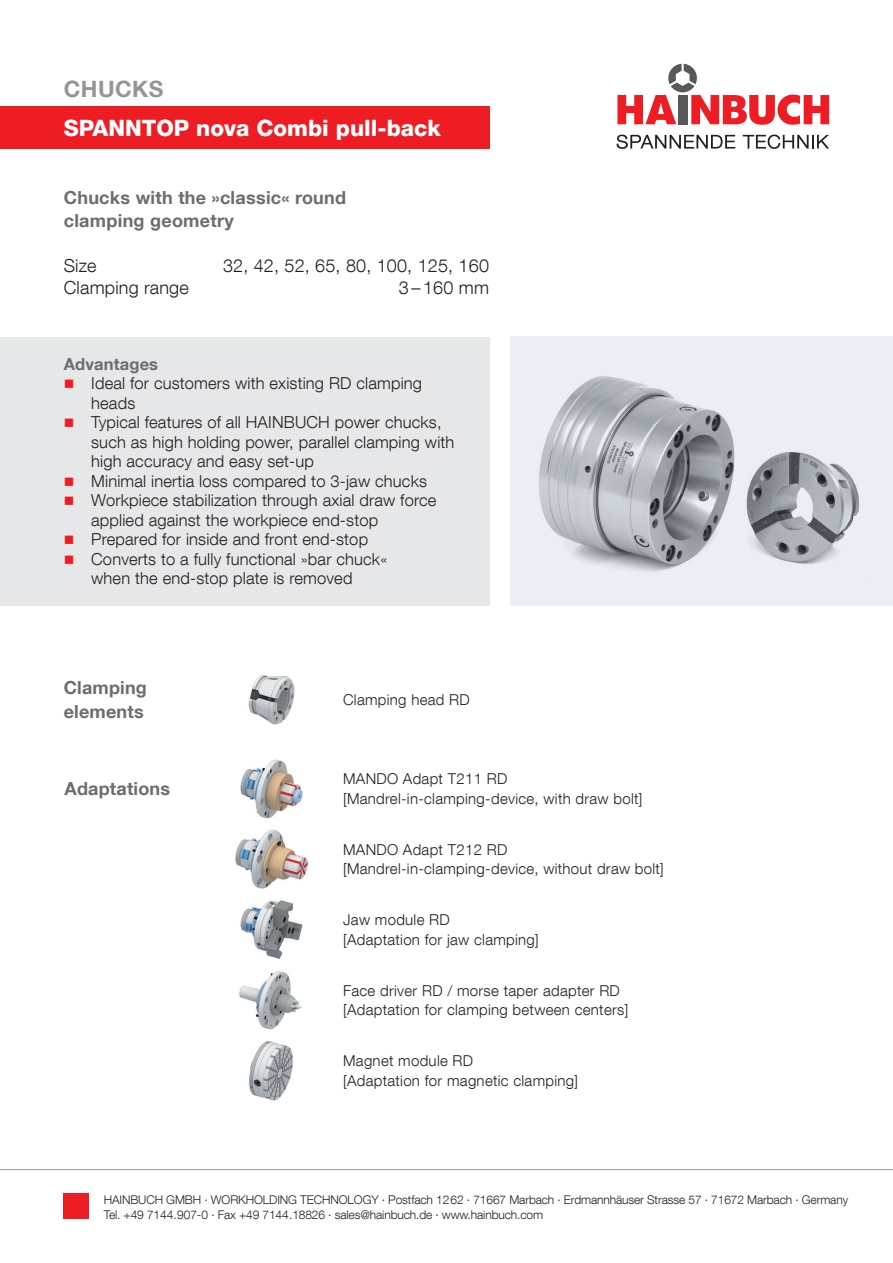
<style>
.page{position:relative;width:893px;height:1263px;background:#fff}
.page>*{position:absolute;margin:0;border:0;box-sizing:border-box;transform-origin:0 0}
.t1{font:800 22.5px "Helvetica Neue LT Com";color:#fff}
.t2{font:700 22.5px "Helvetica Neue LT Com";letter-spacing:.02em;color:#939598}
.t3{font:700 18px/22.5px "Helvetica Neue LT Com";letter-spacing:.015em;color:#6c6d70}
.t4{font:300 18px "Helvetica Neue LT Com";letter-spacing:.01em;color:#231f20}
.t5{font:300 16.5px/19.5px "Helvetica Neue LT Com";letter-spacing:.01em;color:#231f20}
.t6{font:700 16.5px "Helvetica Neue LT Com";letter-spacing:.01em;color:#6c6d70}
.t7{font:300 15px/19.5px "Helvetica Neue LT Com";letter-spacing:.02em;color:#231f20}
.t8{font:300 12px/15px "Helvetica Neue LT Com";letter-spacing:-.01em;color:#231f20}
</style>
<div class="page">
<svg style="left:617px;top:135px;width:118px;height:14px"></svg>
<svg style="left:743px;top:135px;width:86px;height:14px"></svg>
<svg style="left:617px;top:64px;width:212px;height:61px"></svg>
<hr style="left:0;top:1169px;width:893px;height:1px;background:#939598">
<div style="left:64px;top:1193px;width:25px;height:26px;background:#ee1d23"></div>
<div style="left:0;top:106px;width:489px;height:43px;background:#ee1d23"></div>
<div style="left:0;top:337px;width:489px;height:269px;background:#e6e7e9"></div>
<img style="left:510px;top:337px;width:383px;height:269px">
<img style="left:248px;top:675px;width:47px;height:50px">
<img style="left:236px;top:829px;width:71px;height:60px">
<img style="left:240px;top:900px;width:63px;height:59px">
<img style="left:239px;top:971px;width:63px;height:59px">
<img style="left:249px;top:1041px;width:44px;height:59px">
<img style="left:240px;top:759px;width:63px;height:59px">
<h1 class="t2" style="left:64px;top:75px;width:101px">CHUCKS</h1>
<p class="t1" style="left:64px;top:114px;width:379px">SPANNTOP nova Combi pull-back</p>
<p class="t3" style="left:64px;top:186px;width:284px">Chucks with the »classic« round clamping geometry</p>
<p class="t4" style="left:64px;top:254px;width:34px">Size</p>
<p class="t4" style="left:223px;top:254px;width:267px">32, 42, 52, 65, 80, 100, 125, 160</p>
<p class="t4" style="left:64px;top:277px;width:127px">Clamping range</p>
<p class="t4" style="left:399px;top:277px;width:92px">3 – 160 mm</p>
<p class="t6" style="left:64px;top:353px;width:96px">Advantages</p>
<p class="t5" style="left:91px;top:373px;width:332px">Ideal for customers with existing RD clamping heads</p>
<p class="t5" style="left:91px;top:412px;width:365px">Typical features of all HAINBUCH power chucks, such as high holding power, parallel clamping with high accuracy and easy set-up</p>
<p class="t5" style="left:91px;top:471px;width:337px">Minimal inertia loss compared to 3-jaw chucks</p>
<p class="t5" style="left:91px;top:490px;width:347px">Workpiece stabilization through axial draw force applied against the workpiece end-stop</p>
<p class="t5" style="left:91px;top:529px;width:278px">Prepared for inside and front end-stop</p>
<p class="t5" style="left:91px;top:549px;width:298px">Converts to a fully functional »bar chuck« when the end-stop plate is removed</p>
<p class="t3" style="left:64px;top:675px;width:85px;line-height:24px">Clamping elements</p>
<p class="t3" style="left:65px;top:777px;width:107px">Adaptations</p>
<p class="t7" style="left:343px;top:689px;width:128px">Clamping head RD</p>
<p class="t7" style="left:343px;top:769px;width:301px">MANDO Adapt T211 RD [Mandrel-in-clamping-device, with draw bolt]</p>
<p class="t7" style="left:343px;top:839px;width:166px">MANDO Adapt T212 RD</p>
<p class="t7" style="left:343px;top:859px;width:322px">[Mandrel-in-clamping-device, without draw bolt]</p>
<p class="t7" style="left:343px;top:910px;width:197px">Jaw module RD<br>[Adaptation for jaw clamping]</p>
<p class="t7" style="left:343px;top:980px;width:287px">Face driver RD / morse taper adapter RD [Adaptation for clamping between centers]</p>
<p class="t7" style="left:343px;top:1051px;width:236px">Magnet module RD<br>[Adaptation for magnetic clamping]</p>
<p class="t8" style="left:104px;top:1191px;width:746px">HAINBUCH GMBH · WORKHOLDING TECHNOLOGY · Postfach 1262 · 71667 Marbach · Erdmannhäuser Strasse 57 · 71672 Marbach · Germany<br>Tel. +49 7144.907-0 · Fax +49 7144.18826 · sales@hainbuch.de · www.hainbuch.com</p>
</div>
